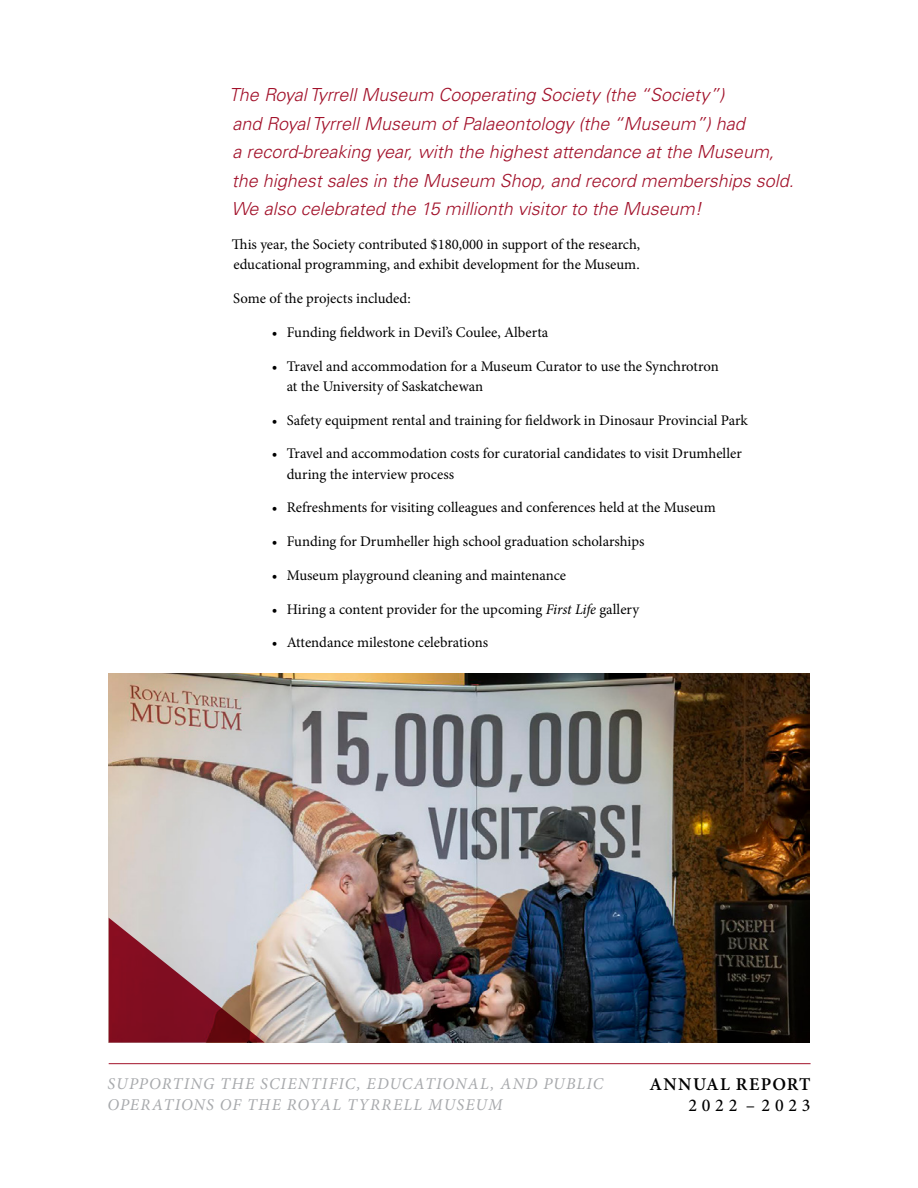
<style>
.page{position:relative;width:918px;height:1188px;background:#fff}
.page>*{position:absolute;margin:0;border:0;box-sizing:border-box;transform-origin:0 0}
.body_copy{font:italic 300 18px/28.5px "Univers LT Std";color:#a2112a}
.t1{font:600 18px/21.6px "Minion Pro";letter-spacing:.07em;color:#000;text-align:right}
.t2{font:italic 16.5px/21px "Minion Pro";letter-spacing:.07em;color:#a7a9ac}
.body_copy-2{font:14.7px/20.2px "Minion Pro";color:#000}
.s1{font-style:italic}
.s2{font-weight:500}
</style>
<div class="page">
<hr style="left:109px;top:1063px;width:702px;height:1px;background:#a2112a">
<img style="left:109px;top:674px;width:701px;height:369px">
<svg style="left:109px;top:918px;width:156px;height:125px;background:#a3676e"></svg>
<p class="body_copy" style="left:229px;top:81px;width:566px">The Royal Tyrrell Museum Cooperating Society (the “Society”)<br>and Royal Tyrrell Museum of Palaeontology (the “Museum”) had<br>a record-breaking year, with the highest attendance at the Museum, the highest sales in the Museum Shop, and record memberships sold.<br>We also celebrated the 15 millionth visitor to the Museum!</p>
<p class="body_copy-2" style="left:232px;top:234px;width:410px">This year, the Society contributed $180,000 in support of the research, educational programming, and exhibit development for the Museum.</p>
<p class="body_copy-2" style="left:233px;top:288px;width:179px">Some of the projects included:</p>
<p class="body_copy-2" style="left:272px;top:322px;width:278px">• Funding fieldwork in Devil’s Coulee, Alberta</p>
<p class="body_copy-2" style="left:287px;top:356px;width:434px;text-indent:-15px">• Travel and accommodation for a Museum Curator to use the Synchrotron at the University of Saskatchewan</p>
<p class="body_copy-2" style="left:272px;top:410px;width:478px">• Safety equipment rental and training for fieldwork in Dinosaur Provincial Park</p>
<p class="body_copy-2" style="left:287px;top:444px;width:457px;text-indent:-15px">• Travel and accommodation costs for curatorial candidates to visit Drumheller during the interview process</p>
<p class="body_copy-2" style="left:272px;top:498px;width:446px">• Refreshments for visiting colleagues and conferences held at the Museum</p>
<p class="body_copy-2" style="left:272px;top:531px;width:374px">• Funding for Drumheller high school graduation scholarships</p>
<p class="body_copy-2" style="left:272px;top:565px;width:296px">• Museum playground cleaning and maintenance</p>
<p class="body_copy-2" style="left:272px;top:599px;width:369px">• Hiring a content provider for the upcoming <span class="s1">First Life</span> gallery</p>
<p class="body_copy-2" style="left:272px;top:633px;width:218px">• Attendance milestone celebrations</p>
<p class="t2" style="left:108px;top:1073px;width:497px">SUPPORTING THE SCIENTIFIC, EDUCATIONAL, AND PUBLIC<br>OPERATIONS OF THE ROYAL TYRRELL MUSEUM</p>
<p class="t1" style="left:649px;top:1073px;width:163px">ANNUAL REPORT<br><span class="s2">2022 – 2023</span></p>
</div>
